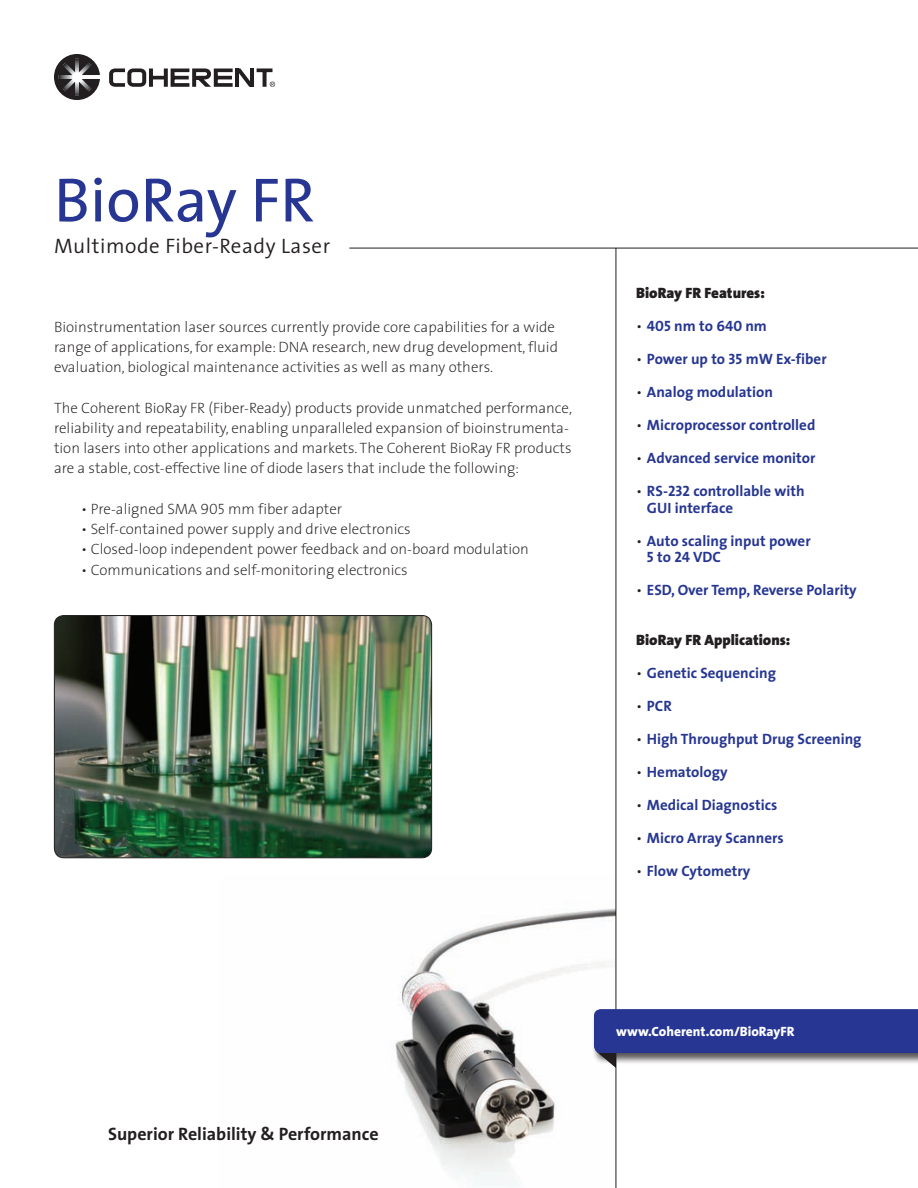
<style>
.page{position:relative;width:918px;height:1188px;background:#fff}
.page>*{position:absolute;margin:0;border:0;box-sizing:border-box;transform-origin:0 0}
.t1{font:63px "The Sans";color:#263692}
.t2{font:300 21px "The Sans";letter-spacing:.025em;color:#231f20}
.t3{font:700 18px "The Sans";color:#231f20}
.t4{font:200 15px/20.2px "The Sans";color:#231f20}
.t5{font:700 15px "The Sans";color:#263692}
.t6{font:900 15px "The Sans";color:#231f20}
.t7{font:15px "The Sans Bold Caps";color:#263692}
.t8{font:800 13.5px "The Sans";color:#fff}
.s1{font-family:"The Sans Extra Light Caps";font-weight:400}
.s2{font-family:"The Sans";font-weight:300;color:#231f20}
.s3{font-family:"The Sans";font-weight:700}
.s4{font-weight:300;color:#231f20}
.s5{font-family:"The Sans Bold Caps";font-weight:400}
</style>
<div class="page">
<img style="left:393px;top:875px;width:223px;height:313px">
<hr style="left:616px;top:248px;width:1px;height:940px;background:#231f20">
<img style="left:54px;top:616px;width:378px;height:242px">
<div style="left:54px;top:615px;width:378px;height:243px;border:1px solid #231f20;border-radius:9px"></div>
<svg style="left:54px;top:54px;width:46px;height:46px"></svg>
<hr style="left:77px;top:75px;width:23px;height:4px;background:#fff">
<svg style="left:263px;top:72px;width:4px;height:15px"></svg>
<svg style="left:257px;top:68px;width:15px;height:4px"></svg>
<svg style="left:109px;top:68px;width:145px;height:19px"></svg>
<svg style="left:270px;top:82px;width:5px;height:5px"></svg>
<hr style="left:349px;top:248px;width:569px;height:1px;background:#231f20">
<svg style="left:594px;top:1009px;width:324px;height:59px;background:#4c589c"></svg>
<p class="t1" style="left:54px;top:148px;width:263px">BioRay FR</p>
<p class="t2" style="left:54px;top:229px;width:278px">Multimode Fiber-Ready Laser</p>
<p class="t4" style="left:54px;top:316px;width:506px">Bioinstrumentation laser sources currently provide core capabilities for a wide range of applications, for example: DNA research, new drug development, fluid evaluation, biological maintenance activities as well as many others.</p>
<p class="t4" style="left:54px;top:397px;width:520px">The Coherent BioRay FR (Fiber-Ready) products provide unmatched performance, reliability and repeatability, enabling unparalleled expansion of bioinstrumenta&shy;tion lasers into other applications and markets. The Coherent BioRay FR products are a stable, cost-effective line of diode lasers that include the following:</p>
<p class="t4" style="left:81px;top:498px;width:263px">• Pre-aligned SMA <span class="s1">905</span> mm fiber adapter</p>
<p class="t4" style="left:81px;top:518px;width:331px">• Self-contained power supply and drive electronics</p>
<p class="t4" style="left:81px;top:539px;width:449px">• Closed-loop independent power feedback and on-board modulation</p>
<p class="t4" style="left:81px;top:559px;width:328px">• Communications and self-monitoring electronics</p>
<p class="t6" style="left:636px;top:281px;width:130px">BioRay FR Features:</p>
<p class="t7" style="left:636px;top:314px;width:132px"><span class="s2">•</span> 405 <span class="s3">nm to</span> 640 <span class="s3">nm</span></p>
<p class="t5" style="left:636px;top:347px;width:192px"><span class="s4">•</span> Power up to <span class="s5">35</span> mW Ex-fiber</p>
<p class="t5" style="left:636px;top:380px;width:138px"><span class="s4">•</span> Analog modulation</p>
<p class="t5" style="left:636px;top:413px;width:181px"><span class="s4">•</span> Microprocessor controlled</p>
<p class="t5" style="left:636px;top:446px;width:181px"><span class="s4">•</span> Advanced service monitor</p>
<p class="t5" style="left:636px;top:479px;width:170px"><span class="s4">•</span> RS-<span class="s5">232</span> controllable with</p>
<p class="t5" style="left:647px;top:495px;width:88px">GUI interface</p>
<p class="t5" style="left:636px;top:528px;width:176px"><span class="s4">•</span> Auto scaling input power</p>
<p class="t5" style="left:647px;top:545px;width:76px"><span class="s5">5</span> to <span class="s5">24</span> VDC</p>
<p class="t5" style="left:636px;top:578px;width:222px"><span class="s4">•</span> ESD, Over Temp, Reverse Polarity</p>
<p class="t6" style="left:636px;top:627px;width:156px">BioRay FR Applications:</p>
<p class="t5" style="left:636px;top:660px;width:141px"><span class="s4">•</span> Genetic Sequencing</p>
<p class="t5" style="left:636px;top:693px;width:37px"><span class="s4">•</span> PCR</p>
<p class="t5" style="left:636px;top:726px;width:227px"><span class="s4">•</span> High Throughput Drug Screening</p>
<p class="t5" style="left:636px;top:759px;width:93px"><span class="s4">•</span> Hematology</p>
<p class="t5" style="left:636px;top:792px;width:143px"><span class="s4">•</span> Medical Diagnostics</p>
<p class="t5" style="left:636px;top:825px;width:149px"><span class="s4">•</span> Micro Array Scanners</p>
<p class="t5" style="left:636px;top:858px;width:116px"><span class="s4">•</span> Flow Cytometry</p>
<p class="t3" style="left:108px;top:1119px;width:272px">Superior Reliability &amp; Performance</p>
<p class="t8" style="left:616px;top:1020px;width:180px">www.Coherent.com/BioRayFR</p>
</div>
